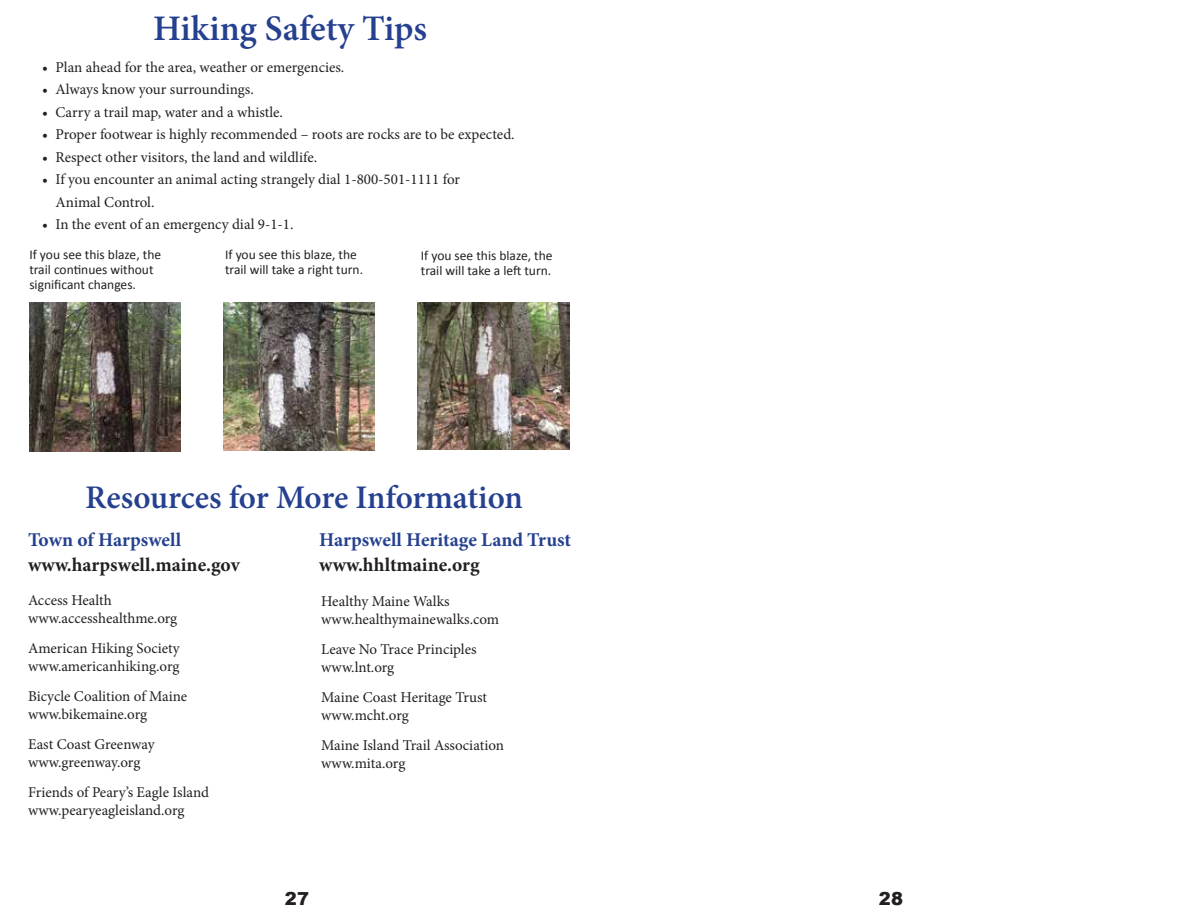
<style>
.page{position:relative;width:1188px;height:918px;background:#fff}
.page>*{position:absolute;margin:0;border:0;box-sizing:border-box;transform-origin:0 0}
.t1{font:600 36px "Minion Pro";color:#25408f}
.t2{font:600 33px "Minion Pro";letter-spacing:-.01em;color:#25408f}
.t3{font:700 19.5px "Minion Pro";letter-spacing:-.02em;color:#25408f}
.t4{font:700 19.5px "Minion Pro";color:#231f20}
.t5{font:900 18px "Arial";color:#231f20}
.t6{font:15px/18px "Minion Pro";color:#231f20}
.t7{font:13.5px/15px "Calibri";color:#231f20}
</style>
<div class="page">
<img style="left:29px;top:302px;width:152px;height:150px">
<img style="left:418px;top:303px;width:151px;height:147px">
<img style="left:224px;top:302px;width:151px;height:149px">
<h1 class="t1" style="left:153px;top:3px;width:276px">Hiking Safety Tips</h1>
<p class="t6" style="left:42px;top:58px;width:304px">• Plan ahead for the area, weather or emergencies.</p>
<p class="t6" style="left:42px;top:80px;width:213px">• Always know your surroundings.</p>
<p class="t6" style="left:42px;top:103px;width:243px">• Carry a trail map, water and a whistle.</p>
<p class="t6" style="left:42px;top:125px;width:474px">• Proper footwear is highly recommended – roots are rocks are to be expected.</p>
<p class="t6" style="left:42px;top:148px;width:277px">• Respect other visitors, the land and wildlife.</p>
<p class="t6" style="left:56px;top:168px;width:406px;line-height:22.5px;text-indent:-14px">• If you encounter an animal acting strangely dial 1-800-501-1111 for<br>Animal Control.</p>
<p class="t6" style="left:42px;top:215px;width:253px">• In the event of an emergency dial 9-1-1.</p>
<p class="t7" style="left:29px;top:247px;width:133px">If you see this blaze, the trail continues without significant changes.</p>
<p class="t7" style="left:225px;top:247px;width:139px">If you see this blaze, the trail will take a right turn.</p>
<p class="t7" style="left:421px;top:248px;width:133px">If you see this blaze, the trail will take a left turn.</p>
<h2 class="t2" style="left:85px;top:475px;width:439px">Resources for More Information</h2>
<h3 class="t3" style="left:28px;top:526px;width:155px">Town of Harpswell</h3>
<h3 class="t3" style="left:319px;top:526px;width:253px">Harpswell Heritage Land Trust</h3>
<h3 class="t4" style="left:28px;top:551px;width:214px">www.harpswell.maine.gov</h3>
<h3 class="t4" style="left:319px;top:551px;width:162px">www.hhltmaine.org</h3>
<p class="t6" style="left:28px;top:591px;width:151px">Access Health www.accesshealthme.org</p>
<p class="t6" style="left:28px;top:639px;width:153px">American Hiking Society www.americanhiking.org</p>
<p class="t6" style="left:28px;top:687px;width:161px">Bicycle Coalition of Maine www.bikemaine.org</p>
<p class="t6" style="left:28px;top:735px;width:128px">East Coast Greenway www.greenway.org</p>
<p class="t6" style="left:28px;top:783px;width:183px">Friends of Peary’s Eagle Island www.pearyeagleisland.org</p>
<p class="t6" style="left:321px;top:592px;width:180px">Healthy Maine Walks www.healthymainewalks.com</p>
<p class="t6" style="left:321px;top:640px;width:157px">Leave No Trace Principles www.lnt.org</p>
<p class="t6" style="left:321px;top:688px;width:167px">Maine Coast Heritage Trust www.mcht.org</p>
<p class="t6" style="left:321px;top:736px;width:184px">Maine Island Trail Association www.mita.org</p>
<p class="t5" style="left:285px;top:885px;width:26px">27</p>
<p class="t5" style="left:879px;top:885px;width:26px">28</p>
</div>
